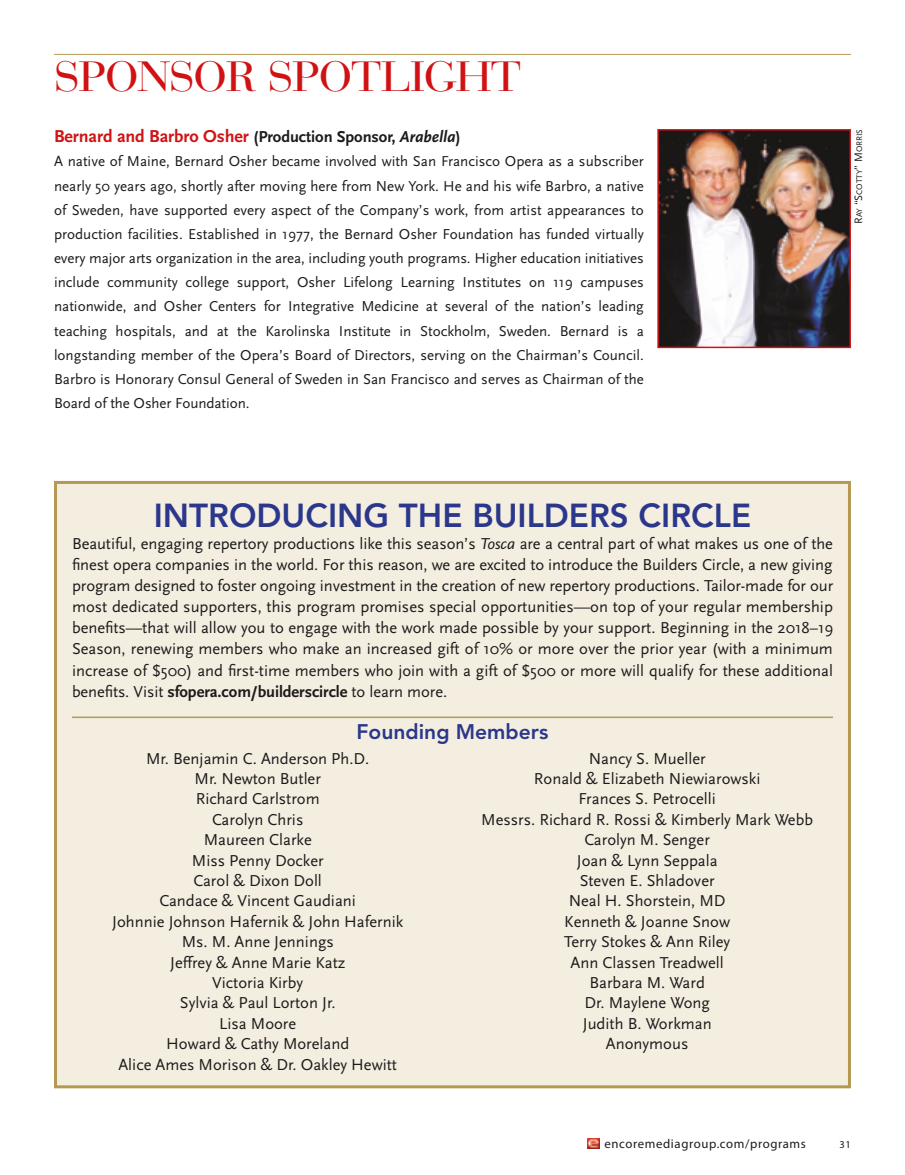
<style>
.page{position:relative;width:905px;height:1175px;background:#fff}
.page>*{position:absolute;margin:0;border:0;box-sizing:border-box;transform-origin:0 0}
.t1{font:42px "Bauer Bodoni";letter-spacing:-.03em;color:#d11214;scale:1.1 1}
.t2{font:800 33px "Avenir";color:#2a378b}
.t3{font:800 21px "Avenir";color:#2a378b}
.t4{font:700 18px "Scala Sans Pro";letter-spacing:-.005em;color:#d11214}
.t5{font:16.5px/20.4px "Scala Sans Pro";color:#1c1b1b;text-align:center}
.t6{font:15px/24.2px "Scala Sans Pro";letter-spacing:-.005em;color:#1c1b1b;text-align:justify}
.t7{font:12.75px "Myriad Pro";letter-spacing:.05em;color:#1c1b1b}
.t8{font:10.5px "Myriad Pro";color:#1c1b1b}
.t9{font:8.4px "Scala Sans Pro";letter-spacing:-.005em;color:#1c1b1b}
.s1{font-size:16.5px;color:#1c1b1b}
.s2{font-style:italic;font-size:16.5px;color:#1c1b1b}
.s3{font-size:11.25px}
.s4{font-style:italic}
.s5{font-weight:700}
</style>
<div class="page">
<hr style="left:54px;top:54px;width:796px;height:1px;background:#b59952">
<img style="left:660px;top:132px;width:187px;height:213px">
<div style="left:657px;top:129px;width:193px;height:219px;border:2px solid #d11214"></div>
<div style="left:57px;top:484px;width:791px;height:601px;background:#f4eee1"></div>
<div style="left:54px;top:481px;width:796px;height:607px;border:3px solid #b59952"></div>
<hr style="left:72px;top:716px;width:760px;height:2px;background:#b59952">
<svg style="left:588px;top:1138px;width:11px;height:10px"></svg>
<h1 class="t1" style="left:54px;top:51px;width:426px">SPONSOR SPOTLIGHT</h1>
<p class="t4" style="left:54px;top:126px;width:408px">Bernard and Barbro Osher <span class="s1">(Production Sponsor,</span> <span class="s2">Arabella</span><span class="s1">)</span></p>
<p class="t6" style="left:54px;top:149px;width:591px">A native of Maine, Bernard Osher became involved with San Francisco Opera as a subscriber nearly 50 years ago, shortly after moving here from New York. He and his wife Barbro, a native of Sweden, have supported every aspect of the Company’s work, from artist appearances to production facilities. Established in 1977, the Bernard Osher Foundation has funded virtually every major arts organization in the area, including youth programs. Higher education initiatives include community college support, Osher Lifelong Learning Institutes on 119 campuses nationwide, and Osher Centers for Integrative Medicine at several of the nation’s leading teaching hospitals, and at the Karolinska Institute in Stockholm, Sweden. Bernard is a longstanding member of the Opera’s Board of Directors, serving on the Chairman’s Council.<br>Barbro is Honorary Consul General of Sweden in San Francisco and serves as Chairman of the Board of the Osher Foundation.</p>
<p class="t9" style="left:854px;top:224px;width:96px;rotate:-90deg"><span class="s3">R</span>AY <span class="s3">“S</span>COTTY<span class="s3">” M</span>ORRIS</p>
<h2 class="t2" style="left:154px;top:490px;width:599px">INTRODUCING THE BUILDERS CIRCLE</h2>
<p class="t5" style="left:72px;top:532px;width:762px;line-height:21.1px;text-align:justify">Beautiful, engaging repertory productions like this season’s <span class="s4">Tosca</span> are a central part of what makes us one of the finest opera companies in the world. For this reason, we are excited to introduce the Builders Circle, a new giving program designed to foster ongoing investment in the creation of new repertory productions. Tailor-made for our most dedicated supporters, this program promises special opportunities—on top of your regular membership benefits—that will allow you to engage with the work made possible by your support. Beginning in the 2018–19<br>Season, renewing members who make an increased gift of 10% or more over the prior year (with a minimum increase of $500) and first-time members who join with a gift of $500 or more will qualify for these additional benefits. Visit <span class="s5">sfopera.com/builderscircle</span> to learn more.</p>
<p class="t3" style="left:356px;top:715px;width:193px">Founding Members</p>
<p class="t5" style="left:112px;top:748px;width:293px">Mr. Benjamin C. Anderson Ph.D.<br>Mr. Newton Butler<br>Richard Carlstrom<br>Carolyn Chris<br>Maureen Clarke<br>Miss Penny Docker<br>Carol &amp; Dixon Doll<br>Candace &amp; Vincent Gaudiani<br>Johnnie Johnson Hafernik &amp; John Hafernik<br>Ms. M. Anne Jennings<br>Jeffrey &amp; Anne Marie Katz<br>Victoria Kirby<br>Sylvia &amp; Paul Lorton Jr.<br>Lisa Moore<br>Howard &amp; Cathy Moreland<br>Alice Ames Morison &amp; Dr. Oakley Hewitt</p>
<p class="t5" style="left:481px;top:748px;width:333px">Nancy S. Mueller<br>Ronald &amp; Elizabeth Niewiarowski<br>Frances S. Petrocelli<br>Messrs. Richard R. Rossi &amp; Kimberly Mark Webb<br>Carolyn M. Senger<br>Joan &amp; Lynn Seppala<br>Steven E. Shladover<br>Neal H. Shorstein, MD<br>Kenneth &amp; Joanne Snow<br>Terry Stokes &amp; Ann Riley<br>Ann Classen Treadwell<br>Barbara M. Ward<br>Dr. Maylene Wong<br>Judith B. Workman<br>Anonymous</p>
<p class="t7" style="left:604px;top:1135px;width:203px">encoremediagroup.com/programs</p>
<p class="t8" style="left:839px;top:1137px;width:13px">31</p>
</div>
